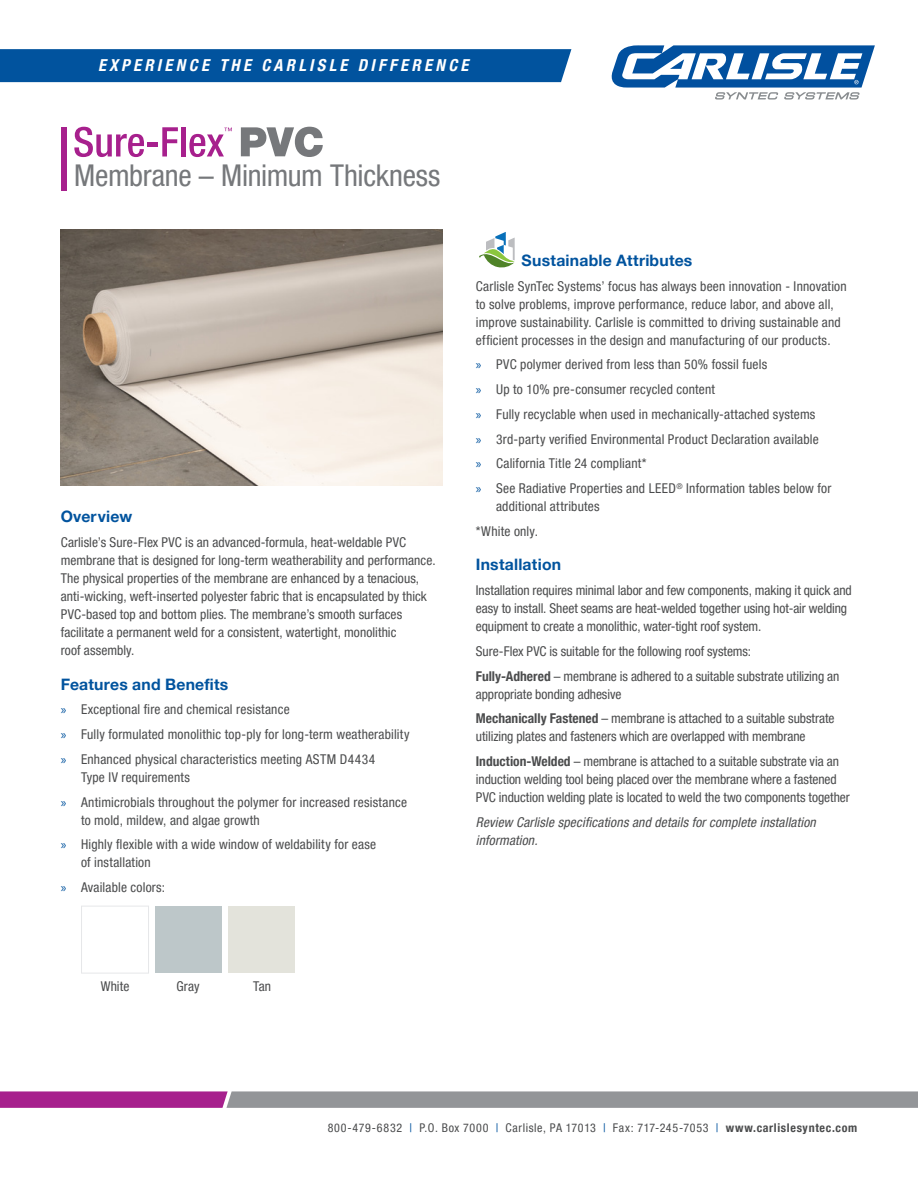
<style>
.page{position:relative;width:918px;height:1188px;background:#fff}
.page>*{position:absolute;margin:0;border:0;box-sizing:border-box;transform-origin:0 0}
.t1{font:condensed 30px "Helvetica Neue LT Pro";letter-spacing:-.01em;color:#76787b}
.t2{font:italic 700 condensed 16.5px "Helvetica Neue LT Pro";letter-spacing:.205em;color:#fff}
.t3{font:700 15.75px "Helvetica Neue LT Pro";letter-spacing:.015em;color:#01539e}
.t4{font:condensed 13.5px/18px "Helvetica Neue LT Pro";letter-spacing:.01em;color:#4b4c4d}
.t5{font:italic condensed 13.5px/18px "Helvetica Neue LT Pro";letter-spacing:.015em;color:#4b4c4d}
.t6{font:condensed 12px "Helvetica Neue LT Pro";letter-spacing:.05em;color:#4b4c4d}
.s1{font-family:"Myriad Pro";font-stretch:normal;color:#01539e}
.s2{font-weight:700}
.s3{color:#01539e}
</style>
<div class="page">
<svg style="left:241px;top:127px;width:82px;height:30px"></svg>
<svg style="left:74px;top:127px;width:70px;height:30px"></svg>
<hr style="left:147px;top:143px;width:11px;height:4px;background:#a7208d">
<svg style="left:162px;top:127px;width:16px;height:29px"></svg>
<div style="left:181px;top:127px;width:5px;height:29px;background:#a7208d"></div>
<div style="left:61px;top:127px;width:6px;height:64px;background:#a7208d"></div>
<svg style="left:189px;top:128px;width:43px;height:29px"></svg>
<svg style="left:0;top:1091px;width:918px;height:17px;background:#9b7d99"></svg>
<div style="left:0;top:49px;width:571px;height:33px;background:#01539e"></div>
<svg style="left:612px;top:45px;width:263px;height:55px"></svg>
<svg style="left:479px;top:232px;width:36px;height:35px"></svg>
<img style="left:61px;top:230px;width:381px;height:256px">
<div style="left:81px;top:906px;width:68px;height:67px;border:1px solid #e6e7e9"></div>
<div style="left:155px;top:906px;width:67px;height:67px;background:#bdc7c9"></div>
<div style="left:228px;top:906px;width:67px;height:67px;background:#e3e3db"></div>
<p class="t2" style="left:98px;top:55px;width:372px">EXPERIENCE THE CARLISLE DIFFERENCE</p>
<p class="t1" style="left:74px;top:158px;width:368px">Membrane – Minimum Thickness</p>
<p class="t3" style="left:61px;top:507px;width:73px">Overview</p>
<p class="t4" style="left:61px;top:533px;width:376px">Carlisle’s Sure-Flex PVC is an advanced-formula, heat-weldable PVC membrane that is designed for long-term weatherability and performance.<br>The physical properties of the membrane are enhanced by a tenacious, anti-wicking, weft-inserted polyester fabric that is encapsulated by thick PVC-based top and bottom plies. The membrane’s smooth surfaces facilitate a permanent weld for a consistent, watertight, monolithic<br>roof assembly.</p>
<p class="t3" style="left:61px;top:674px;width:169px">Features and Benefits</p>
<p class="t4" style="left:61px;top:700px;width:230px"><span class="s1">»</span> Exceptional fire and chemical resistance</p>
<p class="t4" style="left:61px;top:725px;width:350px"><span class="s1">»</span> Fully formulated monolithic top-ply for long-term weatherability</p>
<p class="t4" style="left:81px;top:750px;width:296px;text-indent:-20px"><span class="s1">»</span> Enhanced physical characteristics meeting ASTM D4434<br>Type IV requirements</p>
<p class="t4" style="left:81px;top:793px;width:328px;text-indent:-20px"><span class="s1">»</span> Antimicrobials throughout the polymer for increased resistance to mold, mildew, and algae growth</p>
<p class="t4" style="left:81px;top:835px;width:297px;text-indent:-20px"><span class="s1">»</span> Highly flexible with a wide window of weldability for ease of installation</p>
<p class="t4" style="left:61px;top:878px;width:106px"><span class="s1">»</span> Available colors:</p>
<p class="t4" style="left:101px;top:977px;width:30px">White</p>
<p class="t4" style="left:177px;top:977px;width:25px">Gray</p>
<p class="t4" style="left:253px;top:977px;width:19px">Tan</p>
<p class="t3" style="left:522px;top:251px;width:172px">Sustainable Attributes</p>
<p class="t4" style="left:476px;top:277px;width:372px">Carlisle SynTec Systems’ focus has always been innovation - Innovation to solve problems, improve performance, reduce labor, and above all, improve sustainability. Carlisle is committed to driving sustainable and efficient processes in the design and manufacturing of our products.</p>
<p class="t4" style="left:476px;top:356px;width:293px"><span class="s1">»</span> PVC polymer derived from less than 50% fossil fuels</p>
<p class="t4" style="left:476px;top:380px;width:241px"><span class="s1">»</span> Up to 10% pre-consumer recycled content</p>
<p class="t4" style="left:476px;top:405px;width:341px"><span class="s1">»</span> Fully recyclable when used in mechanically-attached systems</p>
<p class="t4" style="left:476px;top:430px;width:344px"><span class="s1">»</span> 3rd-party verified Environmental Product Declaration available</p>
<p class="t4" style="left:476px;top:455px;width:172px"><span class="s1">»</span> California Title 24 compliant*</p>
<p class="t4" style="left:496px;top:479px;width:337px;text-indent:-20px"><span class="s1">»</span> See Radiative Properties and LEED<sup>®</sup> Information tables below for additional attributes</p>
<p class="t4" style="left:476px;top:522px;width:64px">*White only.</p>
<p class="t3" style="left:476px;top:555px;width:87px">Installation</p>
<p class="t4" style="left:476px;top:581px;width:377px">Installation requires minimal labor and few components, making it quick and easy to install. Sheet seams are heat-welded together using hot-air welding equipment to create a monolithic, water-tight roof system.</p>
<p class="t4" style="left:476px;top:642px;width:277px">Sure-Flex PVC is suitable for the following roof systems:</p>
<p class="t4" style="left:476px;top:667px;width:365px"><span class="s2">Fully-Adhered</span> – membrane is adhered to a suitable substrate utilizing an appropriate bonding adhesive</p>
<p class="t4" style="left:476px;top:710px;width:360px"><span class="s2">Mechanically Fastened</span> – membrane is attached to a suitable substrate utilizing plates and fasteners which are overlapped with membrane</p>
<p class="t4" style="left:476px;top:752px;width:375px"><span class="s2">Induction-Welded</span> – membrane is attached to a suitable substrate via an induction welding tool being placed over the membrane where a fastened<br>PVC induction welding plate is located to weld the two components together</p>
<p class="t5" style="left:476px;top:813px;width:341px">Review Carlisle specifications and details for complete installation information.</p>
<p class="t6" style="left:328px;top:1121px;width:531px">800-479-6832 <span class="s3">|</span> P.O. Box 7000 <span class="s3">|</span> Carlisle, PA 17013 <span class="s3">|</span> Fax: 717-245-7053 <span class="s3">|</span> <span class="s2">www.carlislesyntec.com</span></p>
</div>
